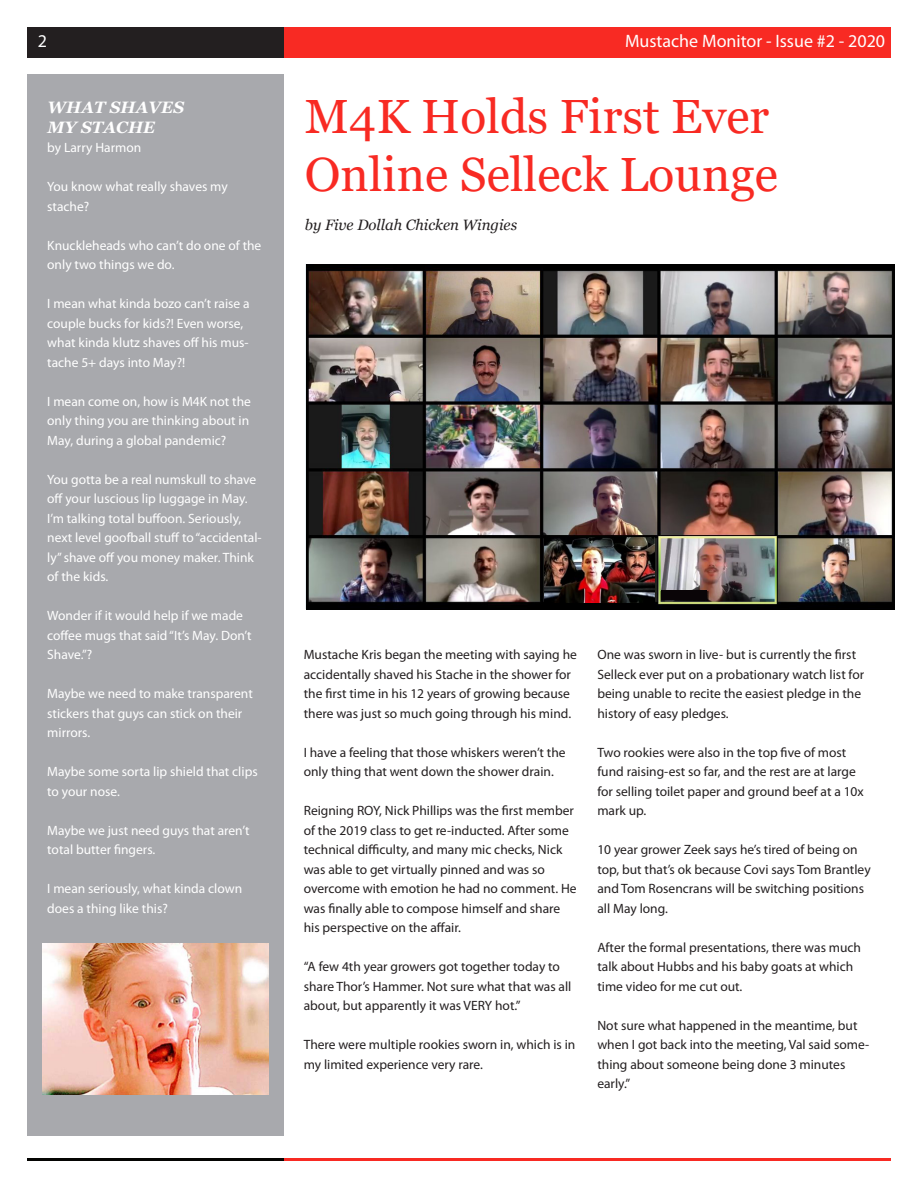
<style>
.page{position:relative;width:918px;height:1188px;background:#fff}
.page>*{position:absolute;margin:0;border:0;box-sizing:border-box;transform-origin:0 0}
.Title_Large{font:48px/58.5px "Georgia";color:#f82a23}
.Page_number{font:18px "Myriad Pro";color:#fff}
.Sidebar_Article_titl{font:italic 700 16.5px/19.5px "Georgia";letter-spacing:.01em;color:#fff}
.Title_Large-2{font:italic 15px "Georgia";color:#231f20}
.Normal_body_text{font:13.5px/19.5px "Myriad Pro";color:#231f20}
.Normal_body_text_ita{font:13.5px/19.5px "Myriad Pro";color:#fff}
</style>
<div class="page">
<div style="left:284px;top:27px;width:607px;height:30px;background:#f82a23"></div>
<div style="left:27px;top:27px;width:257px;height:30px;background:#231f20"></div>
<hr style="left:284px;top:1158px;width:607px;height:3px;background:#f82a23">
<hr style="left:27px;top:1158px;width:257px;height:3px;background:#050503">
<div style="left:27px;top:74px;width:257px;height:1062px;background:#a8a9ad"></div>
<img style="left:306px;top:264px;width:588px;height:345px">
<img style="left:545px;top:538px;width:109px;height:64px">
<div style="left:661px;top:590px;width:45px;height:9px;background:#0a0507"></div>
<img style="left:42px;top:944px;width:226px;height:150px">
<p class="Page_number" style="left:38px;top:30px;width:11px">2</p>
<h2 class="Page_number" style="left:625px;top:30px;width:262px">Mustache Monitor - Issue #2 - 2020</h2>
<p class="Sidebar_Article_titl" style="left:47px;top:98px;width:138px">WHAT SHAVES<br>MY STACHE</p>
<p class="Normal_body_text_ita" style="left:47px;top:138px;width:96px">by Larry Harmon</p>
<p class="Normal_body_text_ita" style="left:47px;top:177px;width:182px">You know what really shaves my stache?</p>
<p class="Normal_body_text_ita" style="left:47px;top:235px;width:216px">Knuckleheads who can’t do one of the only two things we do.</p>
<p class="Normal_body_text_ita" style="left:47px;top:294px;width:204px">I mean what kinda bozo can’t raise a couple bucks for kids?! Even worse, what kinda klutz shaves off his mus&shy;tache 5+ days into May?!</p>
<p class="Normal_body_text_ita" style="left:47px;top:391px;width:205px">I mean come on, how is M4K not the only thing you are thinking about in<br>May, during a global pandemic?</p>
<p class="Normal_body_text_ita" style="left:47px;top:469px;width:216px">You gotta be a real numskull to shave off your luscious lip luggage in May.<br>I’m talking total buffoon. Seriously, next level goofball stuff to “accidental&shy;ly” shave off you money maker. Think of the kids.</p>
<p class="Normal_body_text_ita" style="left:47px;top:606px;width:206px">Wonder if it would help if we made coffee mugs that said “It’s May. Don’t<br>Shave.”?</p>
<p class="Normal_body_text_ita" style="left:47px;top:684px;width:207px">Maybe we need to make transparent stickers that guys can stick on their mirrors.</p>
<p class="Normal_body_text_ita" style="left:47px;top:762px;width:212px">Maybe some sorta lip shield that clips to your nose.</p>
<p class="Normal_body_text_ita" style="left:47px;top:820px;width:204px">Maybe we just need guys that aren’t total butter fingers.</p>
<p class="Normal_body_text_ita" style="left:47px;top:879px;width:196px">I mean seriously, what kinda clown does a thing like this?</p>
<p class="Title_Large" style="left:305px;top:88px;width:475px">M4K Holds First Ever<br>Online Selleck Lounge</p>
<p class="Title_Large-2" style="left:305px;top:216px;width:214px">by Five Dollah Chicken Wingies</p>
<p class="Normal_body_text" style="left:304px;top:645px;width:275px">Mustache Kris began the meeting with saying he accidentally shaved his Stache in the shower for the first time in his 12 years of growing because there was just so much going through his mind.</p>
<p class="Normal_body_text" style="left:304px;top:742px;width:263px">I have a feeling that those whiskers weren’t the only thing that went down the shower drain.</p>
<p class="Normal_body_text" style="left:304px;top:801px;width:274px">Reigning ROY, Nick Phillips was the first member of the 2019 class to get re-inducted. After some technical difficulty, and many mic checks, Nick was able to get virtually pinned and was so overcome with emotion he had no comment. He was finally able to compose himself and share his perspective on the affair.</p>
<p class="Normal_body_text" style="left:304px;top:957px;width:269px">“A few 4th year growers got together today to share Thor’s Hammer. Not sure what that was all about, but apparently it was VERY hot.”</p>
<p class="Normal_body_text" style="left:304px;top:1035px;width:273px">There were multiple rookies sworn in, which is in my limited experience very rare.</p>
<p class="Normal_body_text" style="left:597px;top:645px;width:268px">One was sworn in live- but is currently the first Selleck ever put on a probationary watch list for being unable to recite the easiest pledge in the history of easy pledges.</p>
<p class="Normal_body_text" style="left:597px;top:742px;width:268px">Two rookies were also in the top five of most fund raising-est so far, and the rest are at large for selling toilet paper and ground beef at a 10x mark up.</p>
<p class="Normal_body_text" style="left:597px;top:840px;width:275px">10 year grower Zeek says he’s tired of being on top, but that’s ok because Covi says Tom Brantley and Tom Rosencrans will be switching positions all May long.</p>
<p class="Normal_body_text" style="left:597px;top:937px;width:265px">After the formal presentations, there was much talk about Hubbs and his baby goats at which time video for me cut out.</p>
<p class="Normal_body_text" style="left:597px;top:1015px;width:274px">Not sure what happened in the meantime, but when I got back into the meeting, Val said some&shy;thing about someone being done 3 minutes early.”</p>
</div>
